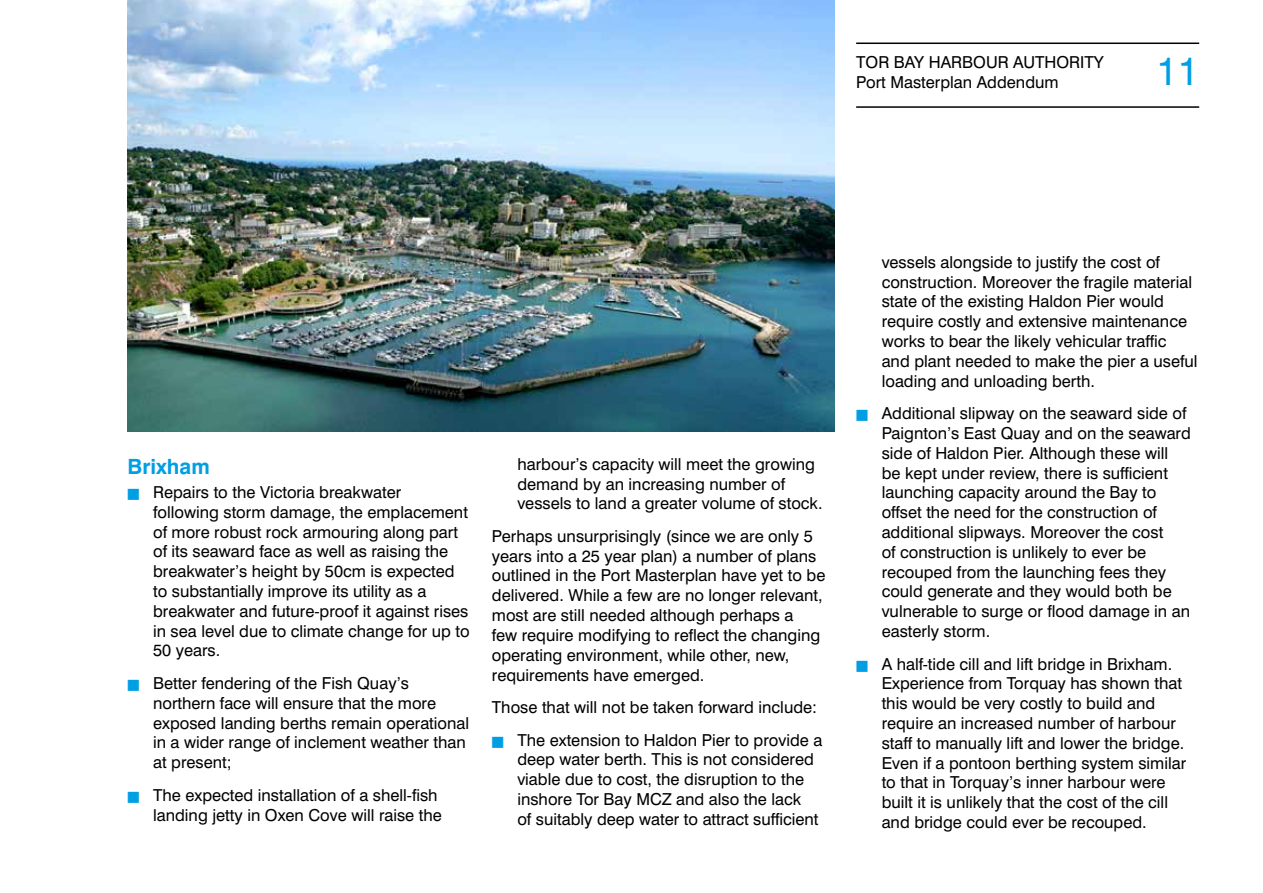
<style>
.page{position:relative;width:1263px;height:893px;background:#fff}
.page>*{position:absolute;margin:0;border:0;box-sizing:border-box;transform-origin:0 0}
.t1{font:39px "Swiss 721 BT";color:#009fe3}
.t2{font:700 21px "Swiss 721 BT";color:#009fe3}
.t3{font:16.5px/19.8px "Swiss 721 BT";color:#000}
</style>
<div class="page">
<hr style="left:856px;top:106px;width:343px;height:2px;background:#000">
<hr style="left:856px;top:43px;width:343px;height:1px;background:#000">
<img style="left:128px;top:0;width:707px;height:432px">
<p class="t3" style="left:856px;top:52px;width:249px">TOR BAY HARBOUR AUTHORITY<br>Port Masterplan Addendum</p>
<h1 class="t1" style="left:1156px;top:48px;width:44px">11</h1>
<p class="t2" style="left:128px;top:454px;width:84px">Brixham</p>
<p class="t3" style="left:153px;top:482px;width:318px">Repairs to the Victoria breakwater following storm damage, the emplacement of more robust rock armouring along part of its seaward face as well as raising the breakwater’s height by 50cm is expected to substantially improve its utility as a breakwater and future-proof it against rises in sea level due to climate change for up to 50 years.</p>
<p class="t3" style="left:153px;top:673px;width:318px">Better fendering of the Fish Quay’s northern face will ensure that the more exposed landing berths remain operational in a wider range of inclement weather than at present;</p>
<p class="t3" style="left:153px;top:785px;width:290px">The expected installation of a shell-fish landing jetty in Oxen Cove will raise the</p>
<p class="t3" style="left:517px;top:454px;width:307px">harbour’s capacity will meet the growing demand by an increasing number of vessels to land a greater volume of stock.</p>
<p class="t3" style="left:492px;top:526px;width:335px">Perhaps unsurprisingly (since we are only 5 years into a 25 year plan) a number of plans outlined in the Port Masterplan have yet to be delivered. While a few are no longer relevant, most are still needed although perhaps a<br>few require modifying to reflect the changing operating environment, while other, new, requirements have emerged.</p>
<p class="t3" style="left:517px;top:691px;width:306px;line-height:32.5px;text-indent:-26px">Those that will not be taken forward include:<br>The extension to Haldon Pier to provide a</p>
<p class="t3" style="left:517px;top:749px;width:303px">deep water berth. This is not considered viable due to cost, the disruption to the inshore Tor Bay MCZ and also the lack of suitably deep water to attract sufficient</p>
<p class="t3" style="left:882px;top:252px;width:317px">vessels alongside to justify the cost of construction. Moreover the fragile material state of the existing Haldon Pier would require costly and extensive maintenance works to bear the likely vehicular traffic and plant needed to make the pier a useful loading and unloading berth.</p>
<p class="t3" style="left:882px;top:403px;width:311px">Additional slipway on the seaward side of Paignton’s East Quay and on the seaward side of Haldon Pier. Although these will be kept under review, there is sufficient launching capacity around the Bay to offset the need for the construction of additional slipways. Moreover the cost<br>of construction is unlikely to ever be recouped from the launching fees they could generate and they would both be vulnerable to surge or flood damage in an easterly storm.</p>
<p class="t3" style="left:882px;top:654px;width:306px">A half-tide cill and lift bridge in Brixham.<br>Experience from Torquay has shown that this would be very costly to build and require an increased number of harbour staff to manually lift and lower the bridge.<br>Even if a pontoon berthing system similar to that in Torquay’s inner harbour were built it is unlikely that the cost of the cill and bridge could ever be recouped.</p>
</div>
